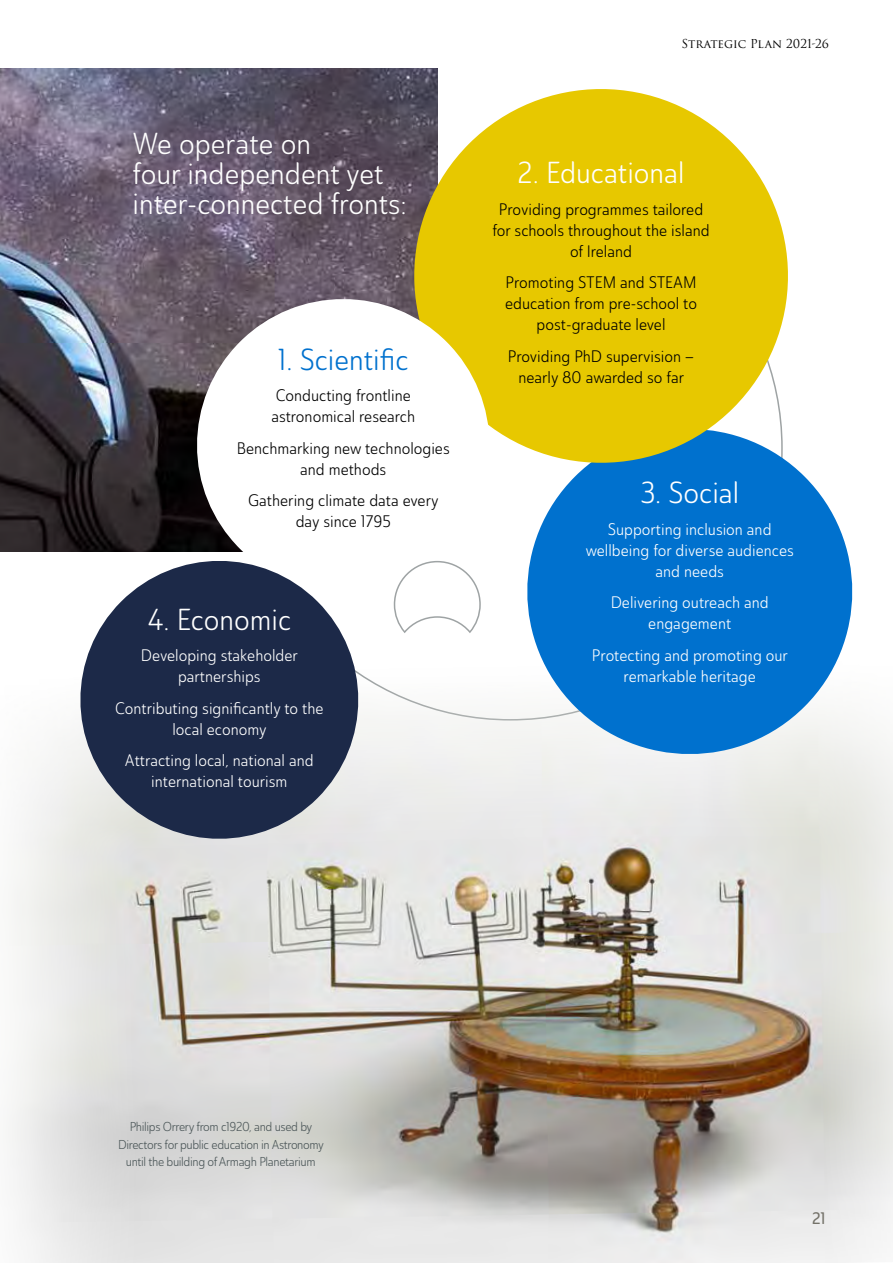
<style>
.page{position:relative;width:893px;height:1263px;background:#fff}
.page>*{position:absolute;margin:0;border:0;box-sizing:border-box;transform-origin:0 0}
.t1{font:30px/30px "Ainslie Sans Con Boo";color:#fff}
.t2{font:30px "Ainslie Sans Con Boo";color:#0071ce}
.t3{font:16.5px/21px "Ainslie Sans Con Boo";color:#000;text-align:center}
.t4{font:16.5px/21px "Ainslie Sans Con Boo";color:#fff;text-align:center}
.t5{font:16.5px "Ainslie Sans Con Med";color:#747269}
.t6{font:12.75px/17.2px "Ainslie Sans Con Boo";letter-spacing:-.03em;color:#4c5759;text-align:center}
.t7{font:12px "Trajan Pro 3";color:#000}
</style>
<div class="page">
<img style="left:8px;top:681px;width:885px;height:582px">
<img style="left:0;top:68px;width:438px;height:483px">
<svg style="left:511px;top:478px;width:357px;height:292px;fill:#0071ce"></svg>
<svg style="left:396px;top:71px;width:410px;height:410px;fill:#e7c800"></svg>
<svg style="left:183px;top:285px;width:321px;height:266px"></svg>
<svg style="left:67px;top:547px;width:305px;height:305px;fill:#1c2948"></svg>
<svg style="left:393px;top:561px;width:88px;height:72px"></svg>
<h1 class="t1" style="left:133px;top:128px;width:276px">We operate on<br>four independent yet inter-connected fronts:</h1>
<h1 class="t2" style="left:278px;top:341px;width:132px">1. Scientific</h1>
<p class="t3" style="left:271px;top:385px;width:145px;text-align:left">Conducting frontline astronomical research</p>
<p class="t3" style="left:237px;top:438px;width:215px">Benchmarking new technologies and methods</p>
<p class="t3" style="left:248px;top:490px;width:192px">Gathering climate data every day since 1795</p>
<h1 class="t1" style="left:147px;top:604px;width:145px">4. Economic</h1>
<p class="t4" style="left:141px;top:645px;width:159px">Developing stakeholder partnerships</p>
<p class="t4" style="left:115px;top:697px;width:210px">Contributing significantly to the local economy</p>
<p class="t4" style="left:125px;top:750px;width:190px">Attracting local, national and international tourism</p>
<p class="t7" style="left:682px;top:35px;width:149px">Strategic Plan 2021-26</p>
<h1 class="t1" style="left:518px;top:158px;width:168px">2. Educational</h1>
<p class="t3" style="left:492px;top:198px;width:219px">Providing programmes tailored for schools throughout the island of Ireland</p>
<p class="t3" style="left:505px;top:272px;width:193px">Promoting STEM and STEAM education from pre-school to post-graduate level</p>
<p class="t3" style="left:508px;top:345px;width:188px">Providing PhD supervision – nearly 80 awarded so far</p>
<h1 class="t1" style="left:640px;top:478px;width:100px">3. Social</h1>
<p class="t4" style="left:586px;top:518px;width:210px">Supporting inclusion and wellbeing for diverse audiences and needs</p>
<p class="t4" style="left:611px;top:592px;width:160px">Delivering outreach and engagement</p>
<p class="t4" style="left:592px;top:644px;width:198px">Protecting and promoting our remarkable heritage</p>
<p class="t6" style="left:118px;top:1118px;width:207px">Philips Orrery from c1920, and used by<br>Directors for public education in Astronomy until the building of Armagh Planetarium</p>
<p class="t5" style="left:812px;top:1208px;width:15px">21</p>
</div>
